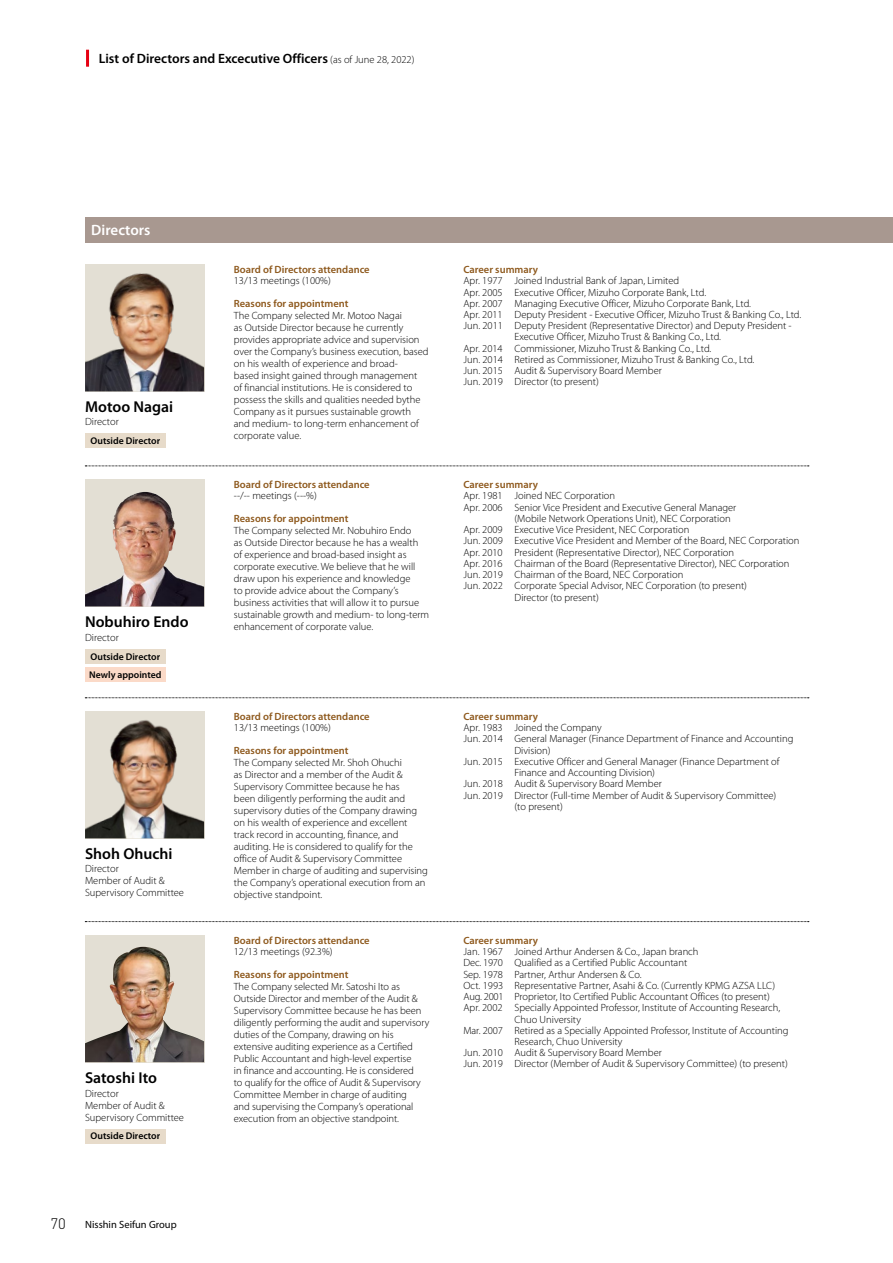
<style>
.page{position:relative;width:893px;height:1263px;background:#fff}
.page>*{position:absolute;margin:0;border:0;box-sizing:border-box;transform-origin:0 0}
.t1{font:600 15.75px "Myriad Pro";color:#000}
.t2{font:600 15px "Myriad Pro";color:#fff}
.t3{font:300 15px "DIN";color:#000}
.t4{font:600 13.5px "Myriad Pro";color:#000}
.t5{font:300 10.5px/12px "Myriad Pro";color:#000}
.t6{font:600 10.5px "Myriad Pro";color:#8e591d}
.t7{font:10.5px "Myriad Pro";color:#000}
.t8{font:600 9.75px/18.6px "Myriad Pro";color:#000}
.s1{font-weight:300;font-size:10.5px}
</style>
<div class="page">
<hr style="left:86px;top:50px;width:3px;height:17px;background:#e60012">
<div style="left:85px;top:711px;width:119px;height:127px;background:#e3dfd4"></div>
<img style="left:85px;top:720px;width:119px;height:118px">
<div style="left:85px;top:433px;width:81px;height:15px;background:#e7dbca"></div>
<div style="left:85px;top:264px;width:119px;height:127px;background:#e3dfd4"></div>
<img style="left:85px;top:273px;width:119px;height:118px">
<div style="left:85px;top:479px;width:119px;height:127px;background:#e3dfd4"></div>
<img style="left:85px;top:493px;width:119px;height:113px">
<div style="left:85px;top:649px;width:81px;height:15px;background:#e7dbca"></div>
<div style="left:85px;top:667px;width:81px;height:15px;background:#fbdac8"></div>
<div style="left:85px;top:935px;width:119px;height:127px;background:#e3dfd4"></div>
<img style="left:85px;top:947px;width:119px;height:115px">
<div style="left:85px;top:1129px;width:81px;height:14px;background:#e7dbca"></div>
<svg style="left:85px;top:466px;width:724px;height:1px"></svg>
<svg style="left:85px;top:697px;width:724px;height:1px"></svg>
<svg style="left:85px;top:921px;width:724px;height:1px"></svg>
<div style="left:85px;top:217px;width:808px;height:26px;background:#a89890"></div>
<p class="t4" style="left:99px;top:50px;width:317px">List of Directors and Excecutive Officers <span class="s1">(as of June 28, 2022)</span></p>
<h2 class="t2" style="left:91px;top:221px;width:61px">Directors</h2>
<h1 class="t1" style="left:85px;top:397px;width:90px">Motoo Nagai</h1>
<p class="t5" style="left:85px;top:416px;width:35px">Director</p>
<p class="t8" style="left:91px;top:431px;width:71px">Outside Director</p>
<h1 class="t1" style="left:85px;top:612px;width:105px">Nobuhiro Endo</h1>
<p class="t5" style="left:85px;top:631px;width:35px">Director</p>
<p class="t8" style="left:89px;top:647px;width:74px">Outside Director<br>Newly appointed</p>
<h1 class="t1" style="left:85px;top:843px;width:89px">Shoh Ohuchi</h1>
<p class="t5" style="left:85px;top:863px;width:101px">Director<br>Member of Audit &amp;<br>Supervisory Committee</p>
<h1 class="t1" style="left:85px;top:1068px;width:74px">Satoshi Ito</h1>
<p class="t5" style="left:85px;top:1087px;width:101px">Director<br>Member of Audit &amp;<br>Supervisory Committee</p>
<p class="t8" style="left:91px;top:1126px;width:71px">Outside Director</p>
<h2 class="t3" style="left:50px;top:1214px;width:17px">70</h2>
<p class="t7" style="left:85px;top:1218px;width:93px">Nisshin Seifun Group</p>
<p class="t6" style="left:234px;top:263px;width:137px">Board of Directors attendance</p>
<p class="t5" style="left:234px;top:275px;width:98px">13/13 meetings (100%)</p>
<p class="t6" style="left:234px;top:296px;width:116px">Reasons for appointment</p>
<p class="t5" style="left:234px;top:309px;width:196px">The Company selected Mr. Motoo Nagai<br>as Outside Director because he currently provides appropriate advice and supervision over the Company’s business execution, based on his wealth of experience and broad-<br>based insight gained through management<br>of financial institutions. He is considered to possess the skills and qualities needed bythe Company as it pursues sustainable growth and medium- to long-term enhancement of corporate value.</p>
<p class="t6" style="left:234px;top:478px;width:137px">Board of Directors attendance</p>
<p class="t5" style="left:234px;top:490px;width:84px">--/-- meetings (---%)</p>
<p class="t6" style="left:234px;top:511px;width:116px">Reasons for appointment</p>
<p class="t5" style="left:234px;top:524px;width:197px">The Company selected Mr. Nobuhiro Endo<br>as Outside Director because he has a wealth of experience and broad-based insight as corporate executive. We believe that he will draw upon his experience and knowledge<br>to provide advice about the Company’s business activities that will allow it to pursue sustainable growth and medium- to long-term enhancement of corporate value.</p>
<p class="t6" style="left:234px;top:710px;width:137px">Board of Directors attendance</p>
<p class="t5" style="left:234px;top:722px;width:98px">13/13 meetings (100%)</p>
<p class="t6" style="left:234px;top:743px;width:116px">Reasons for appointment</p>
<p class="t5" style="left:234px;top:756px;width:196px">The Company selected Mr. Shoh Ohuchi<br>as Director and a member of the Audit &amp; Supervisory Committee because he has<br>been diligently performing the audit and supervisory duties of the Company drawing on his wealth of experience and excellent track record in accounting, finance, and auditing. He is considered to qualify for the office of Audit &amp; Supervisory Committee Member in charge of auditing and supervising the Company’s operational execution from an objective standpoint.</p>
<p class="t6" style="left:234px;top:933px;width:137px">Board of Directors attendance</p>
<p class="t5" style="left:234px;top:946px;width:100px">12/13 meetings (92.3%)</p>
<p class="t6" style="left:234px;top:967px;width:116px">Reasons for appointment</p>
<p class="t5" style="left:234px;top:980px;width:197px">The Company selected Mr. Satoshi Ito as Outside Director and member of the Audit &amp; Supervisory Committee because he has been diligently performing the audit and supervisory duties of the Company, drawing on his extensive auditing experience as a Certified Public Accountant and high-level expertise<br>in finance and accounting. He is considered<br>to qualify for the office of Audit &amp; Supervisory Committee Member in charge of auditing<br>and supervising the Company’s operational execution from an objective standpoint.</p>
<p class="t6" style="left:463px;top:263px;width:76px">Career summary</p>
<p class="t5" style="left:463px;top:275px;width:217px">Apr. 1977 Joined Industrial Bank of Japan, Limited</p>
<p class="t5" style="left:463px;top:286px;width:244px">Apr. 2005 Executive Officer, Mizuho Corporate Bank, Ltd.</p>
<p class="t5" style="left:463px;top:297px;width:289px">Apr. 2007 Managing Executive Officer, Mizuho Corporate Bank, Ltd.</p>
<p class="t5" style="left:463px;top:309px;width:339px">Apr. 2011 Deputy President - Executive Officer, Mizuho Trust &amp; Banking Co., Ltd.</p>
<p class="t5" style="left:463px;top:320px;width:330px">Jun. 2011 Deputy President (Representative Director) and Deputy President -</p>
<p class="t5" style="left:514px;top:331px;width:208px">Executive Officer, Mizuho Trust &amp; Banking Co., Ltd.</p>
<p class="t5" style="left:463px;top:342px;width:249px">Apr. 2014 Commissioner, Mizuho Trust &amp; Banking Co., Ltd.</p>
<p class="t5" style="left:463px;top:354px;width:292px">Jun. 2014 Retired as Commissioner, Mizuho Trust &amp; Banking Co., Ltd.</p>
<p class="t5" style="left:463px;top:365px;width:200px">Jun. 2015 Audit &amp; Supervisory Board Member</p>
<p class="t5" style="left:463px;top:376px;width:137px">Jun. 2019 Director (to present)</p>
<p class="t6" style="left:463px;top:478px;width:76px">Career summary</p>
<p class="t5" style="left:463px;top:490px;width:153px">Apr. 1981 Joined NEC Corporation</p>
<p class="t5" style="left:463px;top:501px;width:274px">Apr. 2006 Senior Vice President and Executive General Manager</p>
<p class="t5" style="left:514px;top:512px;width:218px">(Mobile Network Operations Unit), NEC Corporation</p>
<p class="t5" style="left:463px;top:524px;width:227px">Apr. 2009 Executive Vice President, NEC Corporation</p>
<p class="t5" style="left:463px;top:535px;width:337px">Jun. 2009 Executive Vice President and Member of the Board, NEC Corporation</p>
<p class="t5" style="left:463px;top:546px;width:272px">Apr. 2010 President (Representative Director), NEC Corporation</p>
<p class="t5" style="left:463px;top:557px;width:327px">Apr. 2016 Chairman of the Board (Representative Director), NEC Corporation</p>
<p class="t5" style="left:463px;top:569px;width:221px">Jun. 2019 Chairman of the Board, NEC Corporation</p>
<p class="t5" style="left:463px;top:580px;width:285px">Jun. 2022 Corporate Special Advisor, NEC Corporation (to present)</p>
<p class="t5" style="left:514px;top:591px;width:86px">Director (to present)</p>
<p class="t6" style="left:463px;top:710px;width:76px">Career summary</p>
<p class="t5" style="left:463px;top:722px;width:140px">Apr. 1983 Joined the Company</p>
<p class="t5" style="left:463px;top:733px;width:331px">Jun. 2014 General Manager (Finance Department of Finance and Accounting</p>
<p class="t5" style="left:514px;top:744px;width:38px">Division)</p>
<p class="t5" style="left:463px;top:756px;width:318px">Jun. 2015 Executive Officer and General Manager (Finance Department of</p>
<p class="t5" style="left:514px;top:767px;width:142px">Finance and Accounting Division)</p>
<p class="t5" style="left:463px;top:778px;width:200px">Jun. 2018 Audit &amp; Supervisory Board Member</p>
<p class="t5" style="left:463px;top:789px;width:314px">Jun. 2019 Director (Full-time Member of Audit &amp; Supervisory Committee)</p>
<p class="t5" style="left:514px;top:801px;width:50px">(to present)</p>
<p class="t6" style="left:463px;top:933px;width:76px">Career summary</p>
<p class="t5" style="left:463px;top:946px;width:237px">Jan. 1967 Joined Arthur Andersen &amp; Co., Japan branch</p>
<p class="t5" style="left:463px;top:957px;width:225px">Dec. 1970 Qualified as a Certified Public Accountant</p>
<p class="t5" style="left:463px;top:968px;width:180px">Sep. 1978 Partner, Arthur Andersen &amp; Co.</p>
<p class="t5" style="left:463px;top:979px;width:313px">Oct. 1993 Representative Partner, Asahi &amp; Co. (Currently KPMG AZSA LLC)</p>
<p class="t5" style="left:463px;top:991px;width:308px">Aug. 2001 Proprietor, Ito Certified Public Accountant Offices (to present)</p>
<p class="t5" style="left:463px;top:1002px;width:318px">Apr. 2002 Specially Appointed Professor, Institute of Accounting Research,</p>
<p class="t5" style="left:514px;top:1013px;width:68px">Chuo University</p>
<p class="t5" style="left:463px;top:1024px;width:327px">Mar. 2007 Retired as a Specially Appointed Professor, Institute of Accounting</p>
<p class="t5" style="left:514px;top:1036px;width:110px">Research, Chuo University</p>
<p class="t5" style="left:463px;top:1047px;width:200px">Jun. 2010 Audit &amp; Supervisory Board Member</p>
<p class="t5" style="left:463px;top:1058px;width:326px">Jun. 2019 Director (Member of Audit &amp; Supervisory Committee) (to present)</p>
</div>
